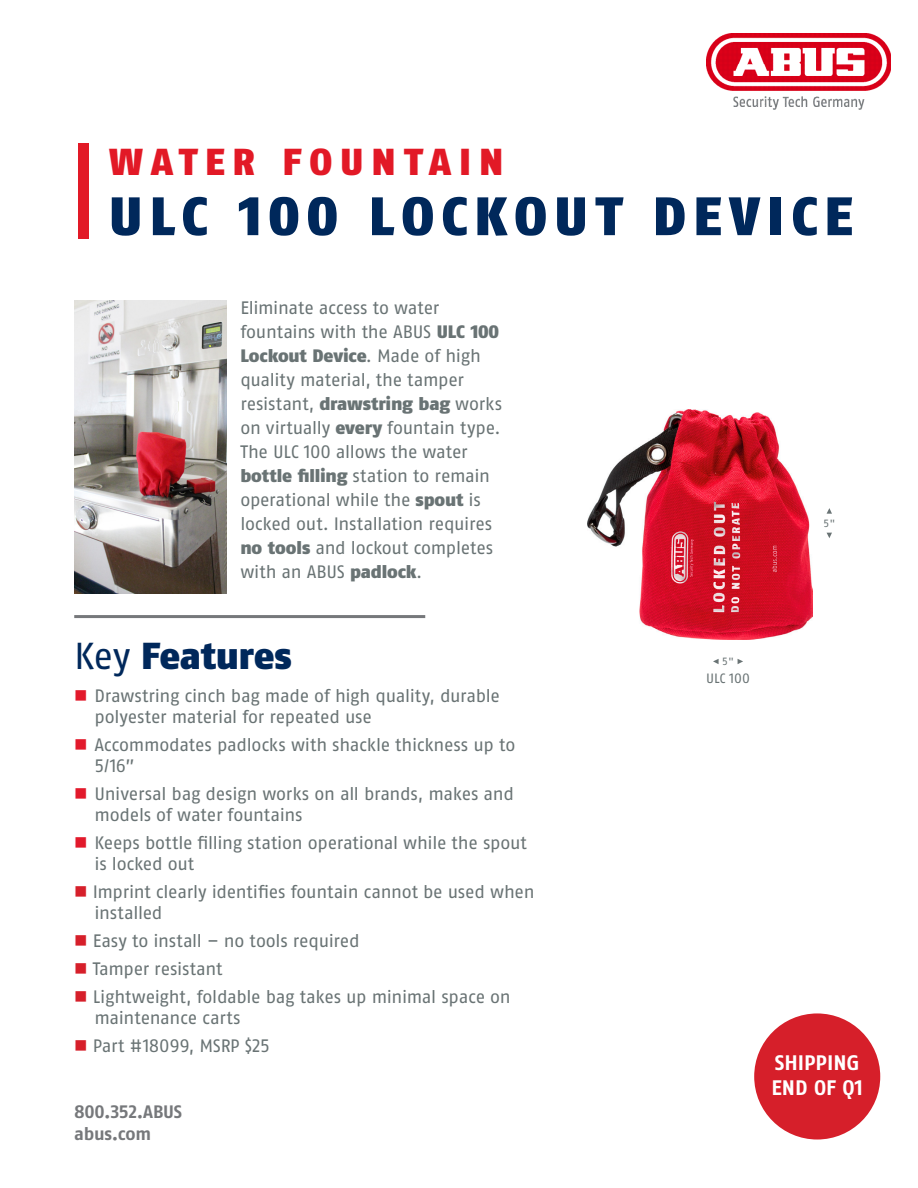
<style>
.page{position:relative;width:918px;height:1188px;background:#fff}
.page>*{position:absolute;margin:0;border:0;box-sizing:border-box;transform-origin:0 0}
.t1{font:900 54px "ABUS Fago Pro";letter-spacing:.13em;color:#00285b}
.t2{font:900 37.5px "ABUS Fago Pro";letter-spacing:.21em;color:#e21926}
.Headers{font:900 37.5px "ABUS Fago Pro";letter-spacing:-.01em;color:#00285b}
.t3{font:700 21px/25.2px "ABUS Fago Pro";color:#fff}
.Bullets{font:18px/21px "ABUS Fago Pro";letter-spacing:-.015em;color:#697374}
.Headers-2{font:18px/24px "ABUS Fago Pro";letter-spacing:-.015em;color:#697374}
.t4{font:700 18px "ABUS Fago Pro";letter-spacing:-.015em;color:#76787b}
.Part_Number{font:13.5px "ABUS Fago Pro";letter-spacing:-.005em;color:#697374}
.Measurement{font:10.5px "ABUS Fago Pro";color:#697374}
.s1{font-weight:900}
.s2{font-weight:400}
.s3{color:#e2192b}
.s4{color:#d61f2a}
</style>
<div class="page">
<img style="left:707px;top:34px;width:184px;height:76px">
<div style="left:78px;top:143px;width:10px;height:96px;background:#e21926"></div>
<hr style="left:74px;top:615px;width:351px;height:3px;background:#76787b">
<img style="left:74px;top:300px;width:153px;height:294px">
<img style="left:587px;top:410px;width:225px;height:229px">
<svg style="left:827px;top:533px;width:5px;height:5px"></svg>
<svg style="left:827px;top:508px;width:5px;height:6px"></svg>
<div style="left:754px;top:1013px;width:126px;height:127px;background:#d61f2a;border-radius:50%"></div>
<svg style="left:738px;top:659px;width:5px;height:5px"></svg>
<svg style="left:713px;top:659px;width:6px;height:5px"></svg>
<p class="t2" style="left:109px;top:140px;width:396px">WATER FOUNTAIN</p>
<p class="t1" style="left:109px;top:184px;width:745px">ULC 100 LOCKOUT DEVICE</p>
<p class="Headers-2" style="left:240px;top:296px;width:263px">Eliminate access to water fountains with the ABUS <span class="s1">ULC 100<br>Lockout Device</span>. Made of high quality material, the tamper resistant, <span class="s1">drawstring bag</span> works on virtually <span class="s1">every</span> fountain type.<br>The ULC 100 allows the water <span class="s1">bottle filling</span> station to remain operational while the <span class="s1">spout</span> is locked out. Installation requires <span class="s1">no tools</span> and lockout completes with an ABUS <span class="s1">padlock</span>.</p>
<p class="Headers" style="left:74px;top:633px;width:219px"><span class="s2">Key</span> Features</p>
<p class="Bullets" style="left:94px;top:685px;width:407px;text-indent:-20px"><span class="s3">■</span> Drawstring cinch bag made of high quality, durable polyester material for repeated use</p>
<p class="Bullets" style="left:94px;top:734px;width:422px;text-indent:-20px"><span class="s3">■</span> Accommodates padlocks with shackle thickness up to<br>5/16”</p>
<p class="Bullets" style="left:94px;top:783px;width:421px;text-indent:-20px"><span class="s3">■</span> Universal bag design works on all brands, makes and models of water fountains</p>
<p class="Bullets" style="left:94px;top:832px;width:434px;text-indent:-20px"><span class="s3">■</span> Keeps bottle filling station operational while the spout is locked out</p>
<p class="Bullets" style="left:94px;top:881px;width:442px;text-indent:-20px"><span class="s4">■</span> Imprint clearly identifies fountain cannot be used when installed</p>
<p class="Bullets" style="left:74px;top:930px;width:287px"><span class="s4">■</span> Easy to install – no tools required</p>
<p class="Bullets" style="left:74px;top:958px;width:150px"><span class="s4">■</span> Tamper resistant</p>
<p class="Bullets" style="left:94px;top:986px;width:418px;text-indent:-20px"><span class="s4">■</span> Lightweight, foldable bag takes up minimal space on maintenance carts</p>
<p class="Bullets" style="left:74px;top:1035px;width:197px"><span class="s4">■</span> Part #18099, MSRP $25</p>
<p class="t4" style="left:74px;top:1101px;width:109px">800.352.ABUS</p>
<p class="t4" style="left:74px;top:1122px;width:78px">abus.com</p>
<p class="Measurement" style="left:722px;top:655px;width:13px">5"</p>
<p class="Part_Number" style="left:706px;top:670px;width:45px">ULC 100</p>
<p class="Measurement" style="left:823px;top:517px;width:13px">5"</p>
<p class="t3" style="left:772px;top:1050px;width:93px">SHIPPING<br>END OF Q1</p>
</div>
